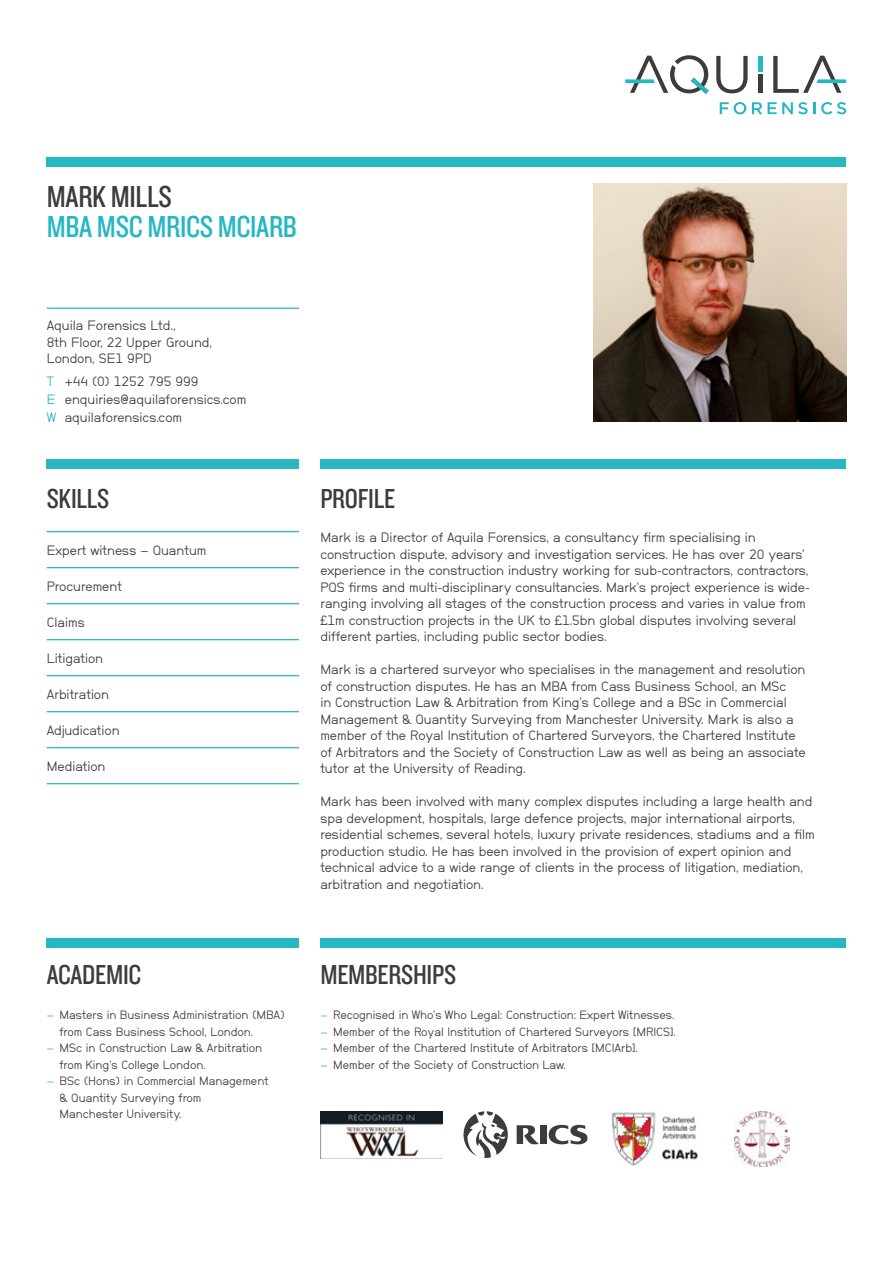
<style>
.page{position:relative;width:893px;height:1263px;background:#fff}
.page>*{position:absolute;margin:0;border:0;box-sizing:border-box;transform-origin:0 0}
.t1{font:31.5px "Knockout HTF29 Junior Liteweight";letter-spacing:-.01em;color:#25b7c2}
.t2{font:31.5px "Knockout HTF29 Junior Liteweight";letter-spacing:-.01em;color:#3c3c3b}
.t3{font:28.5px "Knockout HTF29 Junior Liteweight";letter-spacing:-.01em;color:#3c3c3b}
.t4{font:13.5px/16.5px "NB Grotesk";color:#3c3c3b}
.t5{font:12px/16.5px "NB Grotesk";color:#3c3c3b}
.s1{color:#25b7c2}
</style>
<div class="page">
<svg style="left:720px;top:102px;width:26px;height:12px"></svg>
<svg style="left:752px;top:102px;width:10px;height:12px"></svg>
<svg style="left:768px;top:102px;width:47px;height:12px"></svg>
<svg style="left:821px;top:102px;width:25px;height:12px"></svg>
<svg style="left:716px;top:56px;width:32px;height:37px"></svg>
<hr style="left:758px;top:56px;width:4px;height:15px;background:#25b7c2">
<hr style="left:758px;top:75px;width:4px;height:18px;background:#3c3c3b">
<svg style="left:773px;top:56px;width:73px;height:37px"></svg>
<svg style="left:625px;top:55px;width:84px;height:39px"></svg>
<div style="left:47px;top:157px;width:799px;height:10px;background:#25b7c2"></div>
<img style="left:594px;top:183px;width:252px;height:238px">
<hr style="left:47px;top:531px;width:252px;height:1px;background:#25b7c2">
<hr style="left:47px;top:567px;width:252px;height:1px;background:#25b7c2">
<hr style="left:47px;top:603px;width:252px;height:1px;background:#25b7c2">
<hr style="left:47px;top:639px;width:252px;height:1px;background:#25b7c2">
<hr style="left:47px;top:675px;width:252px;height:1px;background:#25b7c2">
<hr style="left:47px;top:711px;width:252px;height:1px;background:#25b7c2">
<hr style="left:47px;top:747px;width:252px;height:1px;background:#25b7c2">
<hr style="left:47px;top:783px;width:252px;height:1px;background:#25b7c2">
<img style="left:320px;top:1111px;width:122px;height:48px">
<img style="left:612px;top:1112px;width:86px;height:53px">
<div style="left:320px;top:460px;width:526px;height:9px;background:#25b7c2"></div>
<div style="left:47px;top:460px;width:252px;height:9px;background:#25b7c2"></div>
<div style="left:47px;top:938px;width:252px;height:9px;background:#25b7c2"></div>
<div style="left:320px;top:938px;width:526px;height:9px;background:#25b7c2"></div>
<svg style="left:549px;top:1125px;width:38px;height:19px"></svg>
<div style="left:540px;top:1125px;width:7px;height:19px;background:#3c3c3b"></div>
<svg style="left:517px;top:1125px;width:22px;height:19px"></svg>
<svg style="left:463px;top:1111px;width:45px;height:47px"></svg>
<img style="left:735px;top:1111px;width:54px;height:55px">
<hr style="left:47px;top:308px;width:252px;height:1px;background:#25b7c2">
<h1 class="t2" style="left:47px;top:181px;width:127px">MARK MILLS</h1>
<h1 class="t1" style="left:47px;top:211px;width:252px">MBA MSC MRICS MCIARB</h1>
<p class="t4" style="left:47px;top:317px;width:167px">Aquila Forensics Ltd.,<br>8th Floor, 22 Upper Ground,<br>London, SE1 9PD</p>
<p class="t4" style="left:47px;top:372px;width:201px;line-height:18px"><span class="s1">T</span> +44 (0) 1252 795 999<br><span class="s1">E</span> enquiries@aquilaforensics.com<br><span class="s1">W</span> aquilaforensics.com</p>
<h2 class="t3" style="left:47px;top:484px;width:64px">SKILLS</h2>
<h2 class="t3" style="left:320px;top:484px;width:76px">PROFILE</h2>
<p class="t4" style="left:47px;top:542px;width:161px">Expert witness – Quantum</p>
<p class="t4" style="left:47px;top:578px;width:77px">Procurement</p>
<p class="t4" style="left:47px;top:614px;width:40px">Claims</p>
<p class="t4" style="left:47px;top:650px;width:58px">Litigation</p>
<p class="t4" style="left:47px;top:686px;width:64px">Arbitration</p>
<p class="t4" style="left:47px;top:722px;width:74px">Adjudication</p>
<p class="t4" style="left:47px;top:758px;width:60px">Mediation</p>
<p class="t4" style="left:320px;top:529px;width:491px">Mark is a Director of Aquila Forensics, a consultancy firm specialising in construction dispute, advisory and investigation services. He has over 20 years’ experience in the construction industry working for sub-contractors, contractors, PQS firms and multi-disciplinary consultancies. Mark’s project experience is wide&shy;ranging involving all stages of the construction process and varies in value from £1m construction projects in the UK to £1.5bn global disputes involving several different parties, including public sector bodies.</p>
<p class="t4" style="left:320px;top:661px;width:487px">Mark is a chartered surveyor who specialises in the management and resolution of construction disputes. He has an MBA from Cass Business School, an MSc<br>in Construction Law &amp; Arbitration from King’s College and a BSc in Commercial Management &amp; Quantity Surveying from Manchester University. Mark is also a member of the Royal Institution of Chartered Surveyors, the Chartered Institute of Arbitrators and the Society of Construction Law as well as being an associate tutor at the University of Reading.</p>
<p class="t4" style="left:320px;top:793px;width:496px">Mark has been involved with many complex disputes including a large health and spa development, hospitals, large defence projects, major international airports, residential schemes, several hotels, luxury private residences, stadiums and a film production studio. He has been involved in the provision of expert opinion and technical advice to a wide range of clients in the process of litigation, mediation, arbitration and negotiation.</p>
<h2 class="t3" style="left:47px;top:960px;width:96px">ACADEMIC</h2>
<h2 class="t3" style="left:320px;top:960px;width:137px">MEMBERSHIPS</h2>
<p class="t5" style="left:47px;top:1007px;width:239px"><span class="s1">−</span> Masters in Business Administration (MBA)</p>
<p class="t5" style="left:60px;top:1023px;width:195px">from Cass Business School, London.</p>
<p class="t5" style="left:47px;top:1040px;width:217px"><span class="s1">−</span> MSc in Construction Law &amp; Arbitration</p>
<p class="t5" style="left:60px;top:1056px;width:148px">from King’s College London.</p>
<p class="t5" style="left:47px;top:1073px;width:223px"><span class="s1">−</span> BSc (Hons) in Commercial Management</p>
<p class="t5" style="left:60px;top:1089px;width:143px">&amp; Quantity Surveying from</p>
<p class="t5" style="left:60px;top:1106px;width:124px">Manchester University.</p>
<p class="t5" style="left:320px;top:1007px;width:357px"><span class="s1">−</span> Recognised in Who’s Who Legal: Construction: Expert Witnesses. <span class="s1">−</span> Member of the Royal Institution of Chartered Surveyors [MRICS]. <span class="s1">−</span> Member of the Chartered Institute of Arbitrators [MCIArb].<br><span class="s1">−</span> Member of the Society of Construction Law.</p>
</div>
